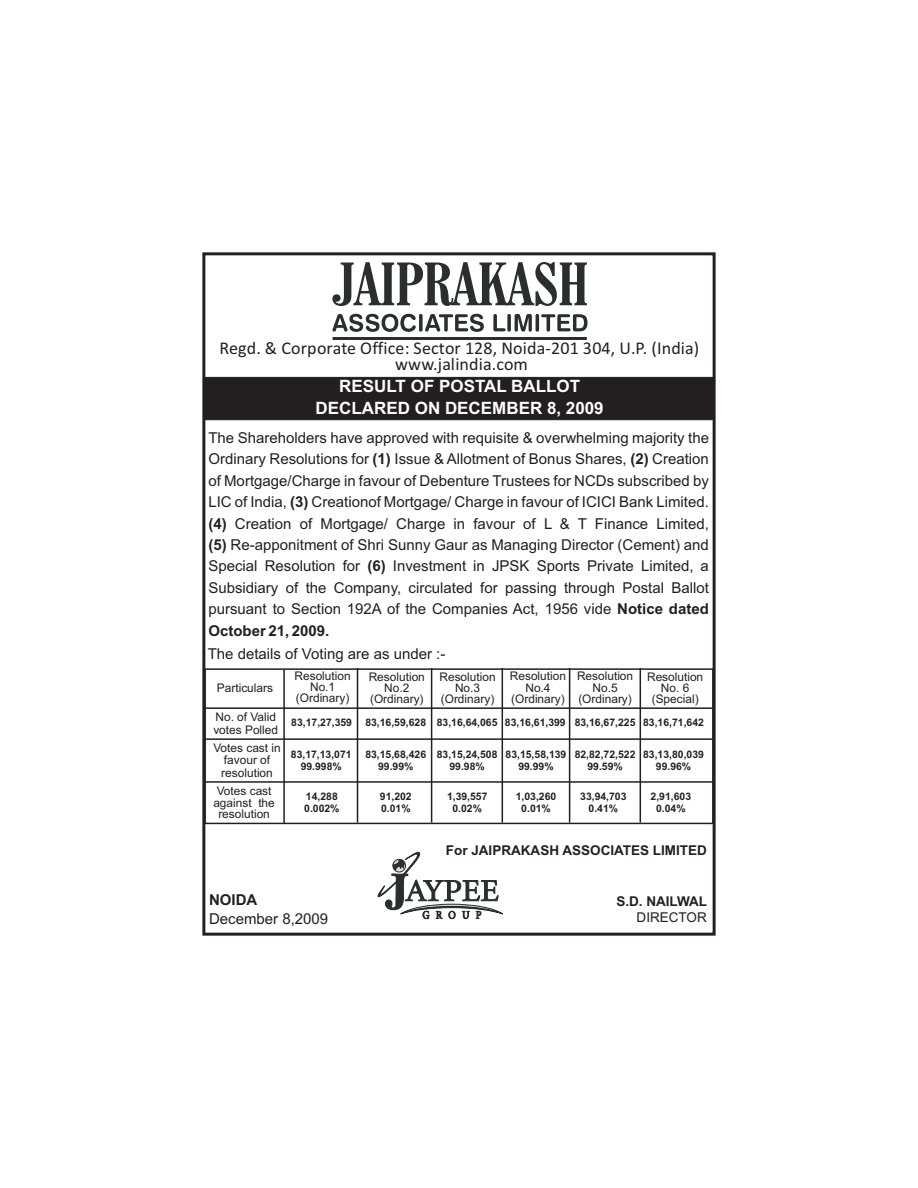
<style>
.page{position:relative;width:918px;height:1188px;background:#fff}
.page>*{position:absolute;margin:0;border:0;box-sizing:border-box;transform-origin:0 0}
.t1{font:18px/16px "Calibri";color:#231f20;text-align:center}
.t2{font:700 16.95px/21.9px "Arial";color:#fff;text-align:center}
.t3{font:15px/21.5px "Arial";color:#231f20;text-align:justify}
.t4{font:700 15px "Arial";color:#231f20}
.t5{font:700 13.5px "Arial";color:#231f20}
.t6{font:13.5px "Arial";color:#231f20}
.t7{font:11.85px/11.2px "Arial";color:#231f20;text-align:center}
.t8{font:700 10.35px/11.7px "Arial";color:#231f20;text-align:center}
.s1{font-weight:700}
</style>
<div class="page">
<svg style="left:377px;top:851px;width:126px;height:68px"></svg>
<div style="left:393px;top:859px;width:13px;height:13px;border:1px solid #2c2d2d;border-radius:50%"></div>
<div style="left:202px;top:252px;width:514px;height:684px;border:3px solid #231f20"></div>
<div style="left:204px;top:377px;width:510px;height:43px;background:#231f20"></div>
<div style="left:204px;top:668px;width:510px;height:156px;border:1px solid #231f20"></div>
<hr style="left:205px;top:707px;width:509px;height:2px;background:#231f20">
<hr style="left:283px;top:669px;width:2px;height:155px;background:#231f20">
<hr style="left:357px;top:668px;width:1px;height:155px;background:#231f20">
<hr style="left:431px;top:668px;width:1px;height:155px;background:#231f20">
<hr style="left:502px;top:668px;width:1px;height:155px;background:#231f20">
<hr style="left:569px;top:668px;width:1px;height:155px;background:#231f20">
<hr style="left:640px;top:668px;width:1px;height:155px;background:#231f20">
<hr style="left:205px;top:781px;width:509px;height:2px;background:#231f20">
<hr style="left:205px;top:738px;width:509px;height:2px;background:#231f20">
<svg style="left:332px;top:262px;width:255px;height:44px"></svg>
<svg style="left:332px;top:314px;width:256px;height:18px"></svg>
<hr style="left:333px;top:337px;width:254px;height:3px;background:#2c2d2d">
<p class="t1" style="left:220px;top:341px;width:481px">Regd. &amp; Corporate Office: Sector 128, Noida-201 304, U.P. (India) www.jalindia.com</p>
<p class="t2" style="left:316px;top:377px;width:290px">RESULT OF POSTAL BALLOT<br>DECLARED ON DECEMBER 8, 2009</p>
<p class="t3" style="left:208px;top:428px;width:502px">The Shareholders have approved with requisite &amp; overwhelming majority the Ordinary Resolutions for <span class="s1">(1)</span> Issue &amp; Allotment of Bonus Shares, <span class="s1">(2)</span> Creation of Mortgage/Charge in favour of Debenture Trustees for NCDs subscribed by LIC of India, <span class="s1">(3)</span> Creationof Mortgage/ Charge in favour of ICICI Bank Limited. <span class="s1">(4)</span> Creation of Mortgage/ Charge in favour of L &amp; T Finance Limited, <span class="s1">(5)</span> Re-apponitment of Shri Sunny Gaur as Managing Director (Cement) and Special Resolution for <span class="s1">(6)</span> Investment in JPSK Sports Private Limited, a Subsidiary of the Company, circulated for passing through Postal Ballot pursuant to Section 192A of the Companies Act, 1956 vide <span class="s1">Notice dated October 21, 2009.</span></p>
<p class="t3" style="left:208px;top:645px;width:239px">The details of Voting are as under :-</p>
<p class="t7" style="left:217px;top:683px;width:58px">Particulars</p>
<p class="t7" style="left:295px;top:671px;width:58px">Resolution<br>No.1 (Ordinary)</p>
<p class="t7" style="left:369px;top:672px;width:58px">Resolution<br>No.2 (Ordinary)</p>
<p class="t7" style="left:439px;top:672px;width:58px">Resolution<br>No.3 (Ordinary)</p>
<p class="t7" style="left:510px;top:672px;width:58px">Resolution<br>No.4 (Ordinary)</p>
<p class="t7" style="left:577px;top:672px;width:58px">Resolution<br>No.5 (Ordinary)</p>
<p class="t7" style="left:647px;top:672px;width:58px">Resolution<br>No. 6 (Special)</p>
<p class="t7" style="left:213px;top:711px;width:66px;line-height:13.4px;text-align:left">No. of Valid votes Polled</p>
<p class="t8" style="left:291px;top:718px;width:62px">83,17,27,359</p>
<p class="t8" style="left:365px;top:718px;width:340px">83,16,59,628 83,16,64,065 83,16,61,399 83,16,67,225 83,16,71,642</p>
<p class="t8" style="left:643px;top:750px;width:62px">83,13,80,039<br>99.96%</p>
<p class="t8" style="left:304px;top:791px;width:37px;text-align:left">14,288<br>0.002%</p>
<p class="t8" style="left:380px;top:791px;width:33px;text-align:left">91,202<br>0.01%</p>
<p class="t8" style="left:447px;top:791px;width:42px">1,39,557<br>0.02%</p>
<p class="t8" style="left:516px;top:791px;width:42px">1,03,260<br>0.01%</p>
<p class="t8" style="left:580px;top:791px;width:48px">33,94,703<br>0.41%</p>
<p class="t8" style="left:651px;top:791px;width:42px">2,91,603<br>0.04%</p>
<p class="t7" style="left:213px;top:742px;width:69px;line-height:12.8px">Votes cast in favour of resolution</p>
<p class="t7" style="left:213px;top:787px;width:63px">Votes cast against the resolution</p>
<p class="t8" style="left:291px;top:750px;width:62px">83,17,13,071<br>99.998%</p>
<p class="t8" style="left:365px;top:750px;width:62px">83,15,68,426<br>99.99%</p>
<p class="t8" style="left:437px;top:750px;width:62px">83,15,24,508<br>99.98%</p>
<p class="t8" style="left:506px;top:750px;width:62px">83,15,58,139<br>99.99%</p>
<p class="t8" style="left:575px;top:750px;width:62px">82,82,72,522<br>99.59%</p>
<p class="t4" style="left:209px;top:894px;width:50px">NOIDA</p>
<p class="t3" style="left:209px;top:910px;width:121px">December 8,2009</p>
<p class="t5" style="left:446px;top:845px;width:263px">For JAIPRAKASH ASSOCIATES LIMITED</p>
<p class="t5" style="left:616px;top:896px;width:92px">S.D. NAILWAL</p>
<p class="t6" style="left:637px;top:913px;width:72px">DIRECTOR</p>
</div>
